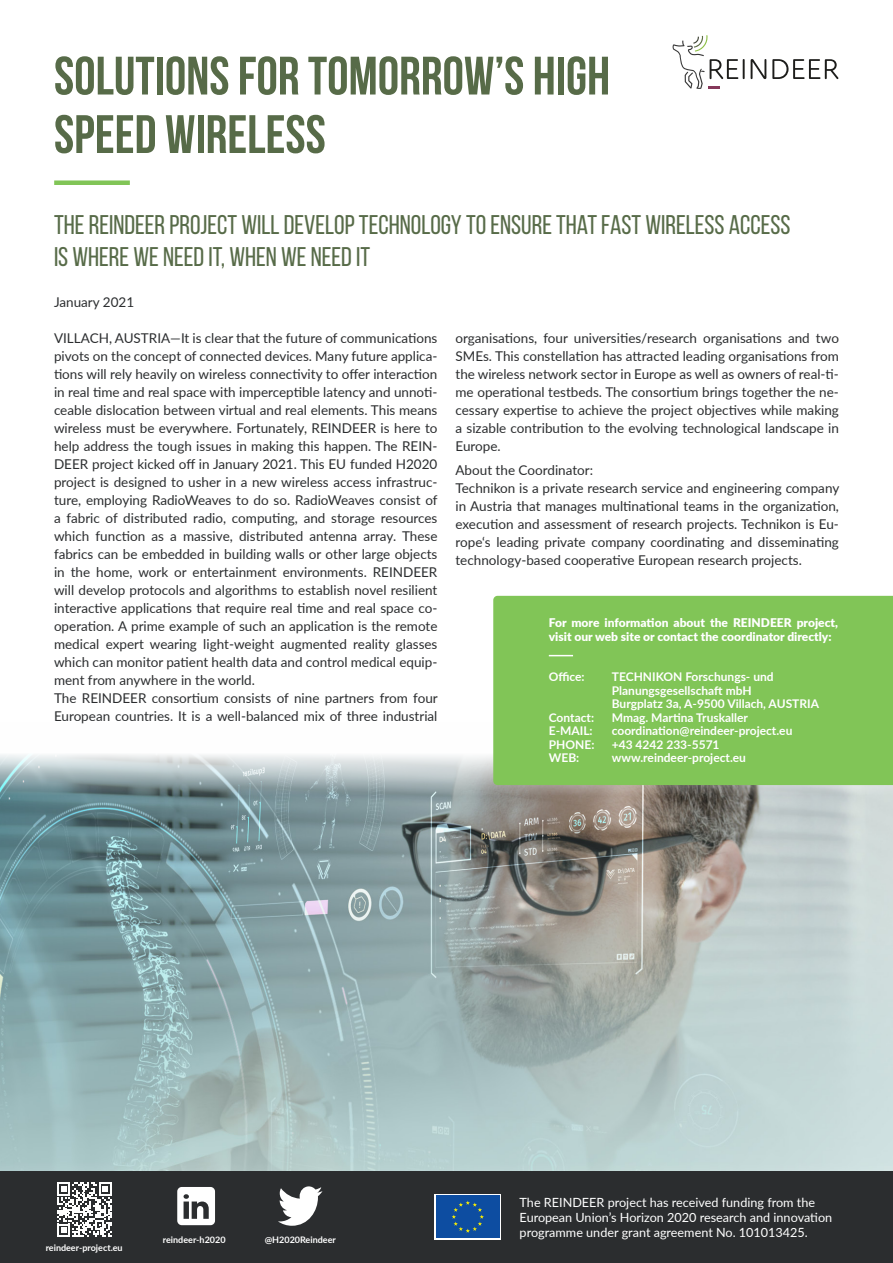
<style>
.page{position:relative;width:893px;height:1263px;background:#fff}
.page>*{position:absolute;margin:0;border:0;box-sizing:border-box;transform-origin:0 0}
.t1{font:700 54px/58.5px "Bebas Neue";color:#576b48}
.t2{font:27px/32.4px "Bebas Neue";color:#576b48}
.t3{font:13.5px/18px "Lato";color:#2b2d2f}
.t4{font:12.6px/15.1px "Lato";color:#fff}
.t5{font:700 12px/13.5px "Lato";color:#fff}
.t6{font:900 12px/13.5px "Lato";color:#fff}
.t7{font:700 9px "Lato";color:#fff}
</style>
<div class="page">
<img style="left:0;top:754px;width:893px;height:417px">
<svg style="left:772px;top:59px;width:66px;height:20px"></svg>
<svg style="left:673px;top:35px;width:93px;height:54px"></svg>
<div style="left:0;top:1171px;width:893px;height:92px;background:#2b2d2f"></div>
<svg style="left:278px;top:1186px;width:44px;height:40px"></svg>
<svg style="left:177px;top:1187px;width:38px;height:38px"></svg>
<svg style="left:57px;top:1182px;width:55px;height:55px"></svg>
<div style="left:435px;top:1194px;width:66px;height:45px;background:#fff"></div>
<div style="left:436px;top:1195px;width:64px;height:43px;background:#0d4da1"></div>
<svg style="left:452px;top:1201px;width:32px;height:32px"></svg>
<div style="left:54px;top:180px;width:76px;height:5px;background:#81c557"></div>
<div style="left:493px;top:596px;width:400px;height:189px;background:#81c557"></div>
<svg style="left:549px;top:655px;width:24px;height:1px"></svg>
<h1 class="t1" style="left:54px;top:46px;width:558px">SOLUTIONS FOR TOMORROW’S HIGH<br>SPEED WIRELESS</h1>
<h2 class="t2" style="left:54px;top:208px;width:738px">THE REINDEER PROJECT WILL DEVELOP TECHNOLOGY TO ENSURE THAT FAST WIRELESS ACCESS<br>IS WHERE WE NEED IT, WHEN WE NEED IT</h2>
<p class="t3" style="left:54px;top:292px;width:82px">January 2021</p>
<p class="t3" style="left:54px;top:328px;width:385px">VILLACH, AUSTRIA—It is clear that the future of communications pivots on the concept of connected devices. Many future applica&shy;tions will rely heavily on wireless connectivity to offer interaction in real time and real space with imperceptible latency and unnoti&shy;ceable dislocation between virtual and real elements. This means wireless must be everywhere. Fortunately, REINDEER is here to help address the tough issues in making this happen. The REIN-DEER project kicked off in January 2021. This EU funded H2020 project is designed to usher in a new wireless access infrastruc&shy;ture, employing RadioWeaves to do so. RadioWeaves consist of a fabric of distributed radio, computing, and storage resources which function as a massive, distributed antenna array. These fabrics can be embedded in building walls or other large objects in the home, work or entertainment environments. REINDEER will develop protocols and algorithms to establish novel resilient interactive applications that require real time and real space co&shy;operation. A prime example of such an application is the remote medical expert wearing light-weight augmented reality glasses which can monitor patient health data and control medical equip&shy;ment from anywhere in the world.<br>The REINDEER consortium consists of nine partners from four European countries. It is a well-balanced mix of three industrial</p>
<p class="t3" style="left:455px;top:328px;width:385px;text-align:justify">organisations, four universities/research organisations and two SMEs. This constellation has attracted leading organisations from the wireless network sector in Europe as well as owners of real-ti&shy;me operational testbeds. The consortium brings together the ne&shy;cessary expertise to achieve the project objectives while making a sizable contribution to the evolving technological landscape in Europe.</p>
<p class="t3" style="left:455px;top:460px;width:385px">About the Coordinator:<br>Technikon is a private research service and engineering company in Austria that manages multinational teams in the organization, execution and assessment of research projects. Technikon is Eu&shy;rope‘s leading private company coordinating and disseminating technology-based cooperative European research projects.</p>
<p class="t6" style="left:549px;top:615px;width:291px">For more information about the REINDEER project, visit our web site or contact the coordinator directly:</p>
<p class="t5" style="left:549px;top:669px;width:37px">Office:</p>
<p class="t5" style="left:612px;top:669px;width:209px">TECHNIKON Forschungs- und<br>Planungsgesellschaft mbH<br>Burgplatz 3a, A-9500 Villach, AUSTRIA</p>
<p class="t5" style="left:549px;top:710px;width:47px">Contact:</p>
<p class="t5" style="left:612px;top:710px;width:138px">Mmag. Martina Truskaller</p>
<p class="t5" style="left:549px;top:723px;width:45px">E-MAIL:</p>
<p class="t5" style="left:612px;top:723px;width:182px">coordination@reindeer-project.eu</p>
<p class="t5" style="left:549px;top:737px;width:47px">PHONE:</p>
<p class="t5" style="left:612px;top:737px;width:109px">+43 4242 233-5571</p>
<p class="t5" style="left:549px;top:750px;width:32px">WEB:</p>
<p class="t5" style="left:612px;top:750px;width:136px">www.reindeer-project.eu</p>
<p class="t7" style="left:46px;top:1241px;width:79px">reindeer-project.eu</p>
<p class="t7" style="left:163px;top:1233px;width:64px">reindeer-h2020</p>
<p class="t7" style="left:265px;top:1233px;width:73px">@H2020Reindeer</p>
<p class="t4" style="left:520px;top:1194px;width:314px">The REINDEER project has received funding from the<br>European Union’s Horizon 2020 research and innovation programme under grant agreement No. 101013425.</p>
</div>
